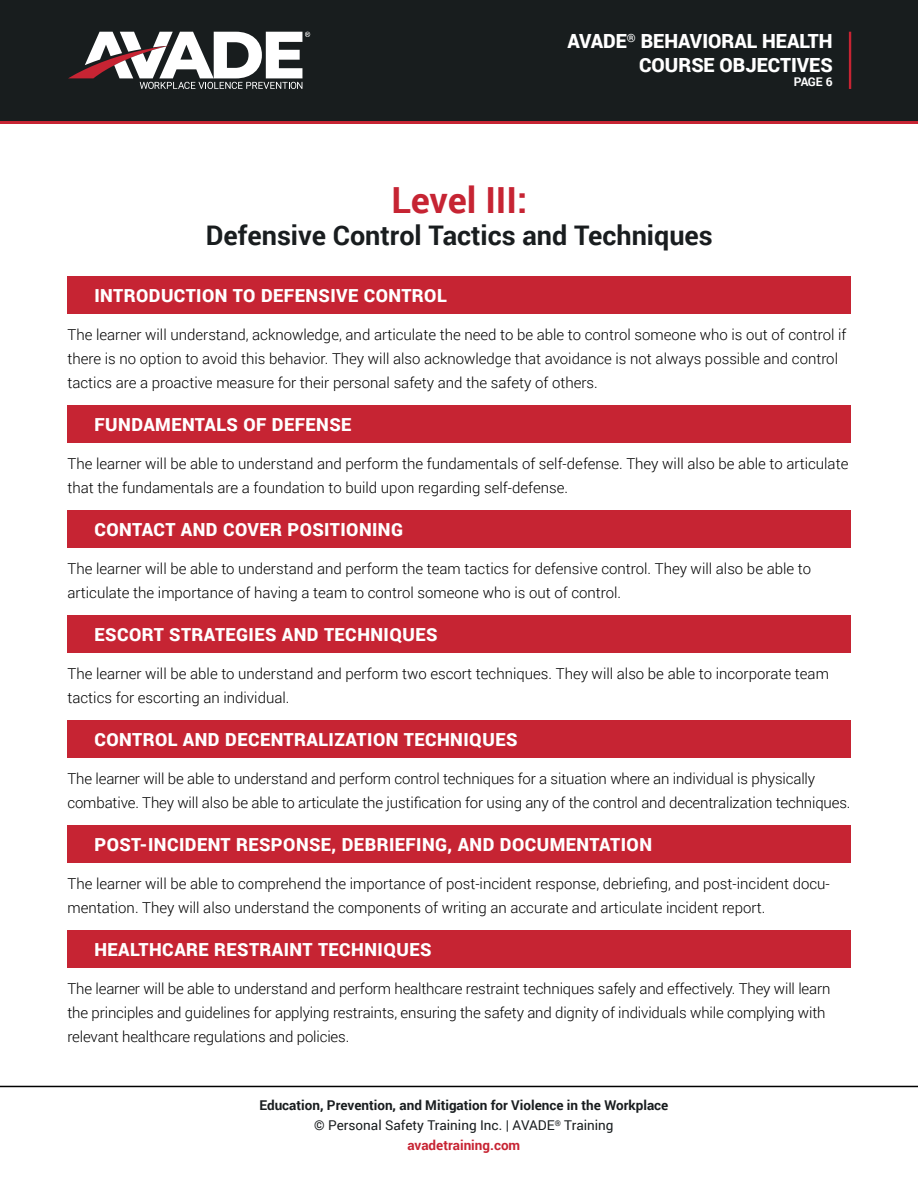
<style>
.page{position:relative;width:918px;height:1188px;background:#fff}
.page>*{position:absolute;margin:0;border:0;box-sizing:border-box;transform-origin:0 0}
.t1{font:700 36px "Roboto";color:#c62433}
.t2{font:700 27px "Roboto";color:#191d1f}
.t3{font:900 19.5px/23.4px "Roboto";color:#fff;text-align:right}
.t4{font:900 18px "Roboto";letter-spacing:.025em;color:#fff}
.t5{font:300 15px/24px "Roboto";color:#000}
.t6{font:700 13.5px/19.6px "Roboto";color:#191d1f;text-align:center}
.t7{font:700 12px "Roboto";color:#fff}
.s1{font-weight:400}
.s2{color:#c72433}
</style>
<div class="page">
<div style="left:0;top:10px;width:918px;height:114px;background:#c72433"></div>
<div style="left:0;top:0;width:918px;height:121px;background:#181d1e"></div>
<svg style="left:68px;top:32px;width:242px;height:57px"></svg>
<hr style="left:849px;top:32px;width:2px;height:57px;background:#c72433">
<hr style="left:0;top:1086px;width:918px;height:1px;background:#000">
<div style="left:68px;top:277px;width:783px;height:37px;background:#c62433"></div>
<div style="left:68px;top:406px;width:783px;height:37px;background:#c62433"></div>
<div style="left:68px;top:511px;width:783px;height:37px;background:#c62433"></div>
<div style="left:68px;top:616px;width:783px;height:37px;background:#c62433"></div>
<div style="left:68px;top:721px;width:783px;height:37px;background:#c62433"></div>
<div style="left:68px;top:826px;width:783px;height:37px;background:#c62433"></div>
<div style="left:68px;top:931px;width:783px;height:37px;background:#c62433"></div>
<h3 class="t3" style="left:567px;top:29px;width:267px">AVADE<sup>®</sup> BEHAVIORAL HEALTH<br>COURSE OBJECTIVES</h3>
<p class="t7" style="left:794px;top:73px;width:40px">PAGE 6</p>
<h1 class="t1" style="left:391px;top:175px;width:137px">Level III:</h1>
<h2 class="t2" style="left:206px;top:217px;width:508px">Defensive Control Tactics and Techniques</h2>
<p class="t4" style="left:94px;top:283px;width:354px">INTRODUCTION TO DEFENSIVE CONTROL</p>
<p class="t5" style="left:68px;top:322px;width:781px">The learner will understand, acknowledge, and articulate the need to be able to control someone who is out of control if there is no option to avoid this behavior. They will also acknowledge that avoidance is not always possible and control tactics are a proactive measure for their personal safety and the safety of others.</p>
<p class="t4" style="left:94px;top:412px;width:258px">FUNDAMENTALS OF DEFENSE</p>
<p class="t5" style="left:68px;top:451px;width:782px">The learner will be able to understand and perform the fundamentals of self-defense. They will also be able to articulate that the fundamentals are a foundation to build upon regarding self-defense.</p>
<p class="t4" style="left:94px;top:517px;width:310px">CONTACT AND COVER POSITIONING</p>
<p class="t5" style="left:68px;top:556px;width:745px">The learner will be able to understand and perform the team tactics for defensive control. They will also be able to articulate the importance of having a team to control someone who is out of control.</p>
<p class="t4" style="left:94px;top:622px;width:345px">ESCORT STRATEGIES AND TECHNIQUES</p>
<p class="t5" style="left:68px;top:661px;width:763px">The learner will be able to understand and perform two escort techniques. They will also be able to incorporate team tactics for escorting an individual.</p>
<p class="t4" style="left:94px;top:727px;width:424px">CONTROL AND DECENTRALIZATION TECHNIQUES</p>
<p class="t5" style="left:68px;top:766px;width:784px">The learner will be able to understand and perform control techniques for a situation where an individual is physically combative. They will also be able to articulate the justification for using any of the control and decentralization techniques.</p>
<p class="t4" style="left:94px;top:832px;width:559px">POST-INCIDENT RESPONSE, DEBRIEFING, AND DOCUMENTATION</p>
<p class="t5" style="left:68px;top:871px;width:764px">The learner will be able to comprehend the importance of post-incident response, debriefing, and post-incident docu&shy;mentation. They will also understand the components of writing an accurate and articulate incident report.</p>
<p class="t4" style="left:94px;top:937px;width:339px">HEALTHCARE RESTRAINT TECHNIQUES</p>
<p class="t5" style="left:68px;top:976px;width:764px">The learner will be able to understand and perform healthcare restraint techniques safely and effectively. They will learn the principles and guidelines for applying restraints, ensuring the safety and dignity of individuals while complying with relevant healthcare regulations and policies.</p>
<p class="t6" style="left:259px;top:1095px;width:410px">Education, Prevention, and Mitigation for Violence in the Workplace <span class="s1">© Personal Safety Training Inc. | AVADE</span><sup>®</sup> <span class="s1">Training </span><span class="s2">avadetraining.com</span></p>
</div>
